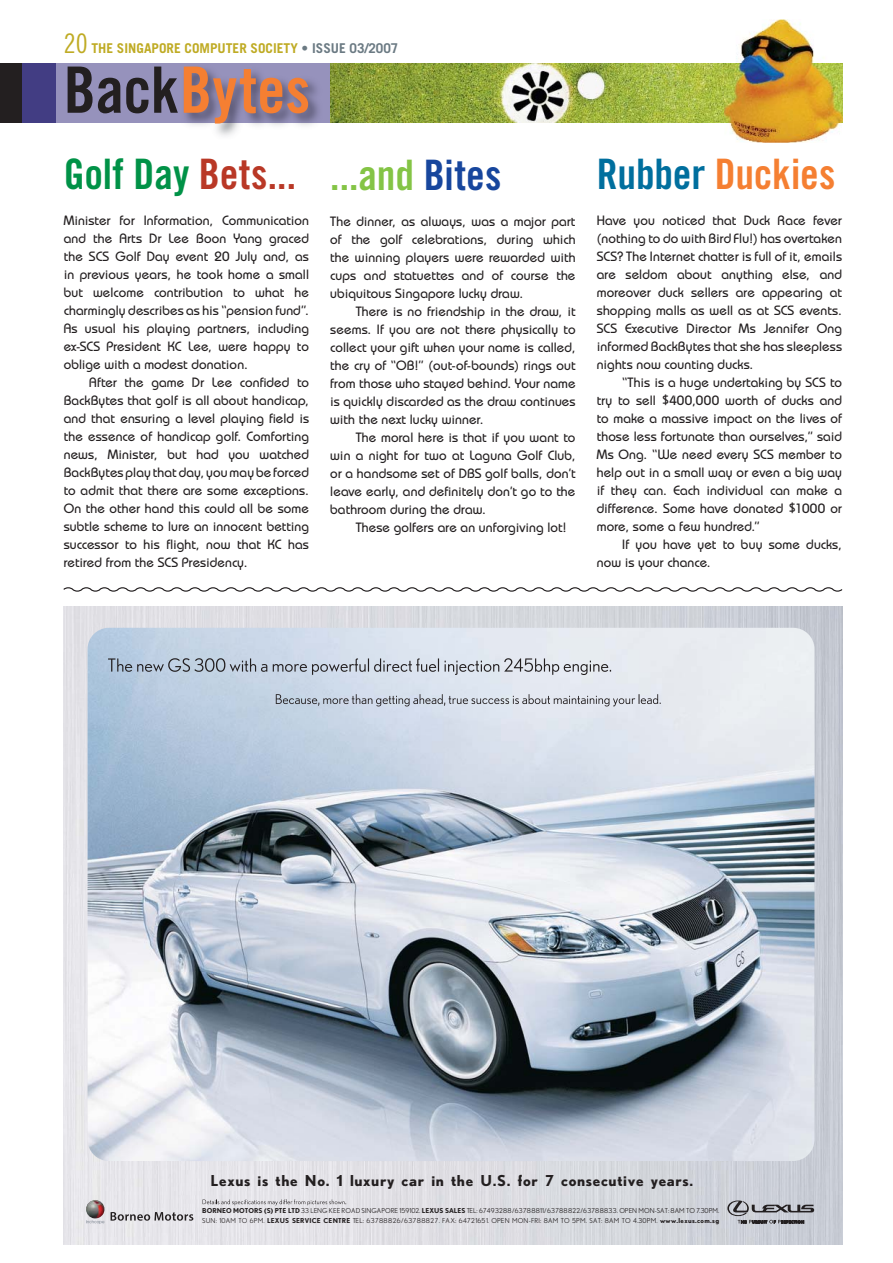
<style>
.page{position:relative;width:893px;height:1263px;background:#fff}
.page>*{position:absolute;margin:0;border:0;box-sizing:border-box;transform-origin:0 0}
.t1{font:64.05px "Trade Gothic Bold Cond Twenty";color:#f57f32}
.t2{font:42px "Trade Gothic Bold Cond Twenty";color:#009247}
.t3{font:42px "Trade Gothic Bold Cond Twenty";letter-spacing:-.005em;color:#f57f32}
.t4{font:42px "Trade Gothic Bold Cond Twenty";color:#84c445}
.t5{font:700 15px "Nobel";letter-spacing:.04em;color:#231f20}
.t6{font:500 13.5px/18px "Bauhaus";letter-spacing:.01em;color:#231f20;text-align:justify}
.t7{font:700 13.5px "Trade Gothic";color:#bfab24}
.t8{font:6.75px/9.4px "Nobel";letter-spacing:.03em;color:#231f20}
.s1{font-family:"Trade Gothic Cond Eighteen";font-weight:400;font-size:27px}
.s2{color:#6b7a83}
.s3{color:#231f20}
.s4{color:#b93826}
.s5{color:#17469d}
.s6{color:#006f9e}
.s7{font-weight:700}
</style>
<div class="page">
<svg style="left:0;top:64px;width:842px;height:59px;background:#8b87af"></svg>
<img style="left:330px;top:64px;width:394px;height:59px">
<div style="left:4px;top:64px;width:51px;height:59px;background:#423d83"></div>
<div style="left:0;top:64px;width:21px;height:59px;background:#231f20"></div>
<img style="left:188px;top:123px;width:126px;height:13px">
<svg style="left:63px;top:587px;width:779px;height:5px"></svg>
<img style="left:64px;top:607px;width:778px;height:637px">
<img style="left:88px;top:628px;width:726px;height:533px;border-radius:21px">
<svg style="left:108px;top:658px;width:159px;height:14px;background:#9fabba"></svg>
<svg style="left:273px;top:658px;width:166px;height:17px;background:#b6beca"></svg>
<svg style="left:445px;top:658px;width:166px;height:17px;background:#c1c4cc"></svg>
<svg style="left:276px;top:694px;width:385px;height:12px;background:#bac0ca"></svg>
<svg style="left:727px;top:1201px;width:88px;height:23px;background:#9b9ca3"></svg>
<svg style="left:203px;top:1199px;width:143px;height:6px"></svg>
<svg style="left:111px;top:1212px;width:82px;height:9px"></svg>
<img style="left:86px;top:1200px;width:18px;height:19px">
<svg style="left:86px;top:1220px;width:18px;height:4px"></svg>
<img style="left:724px;top:19px;width:118px;height:124px">
<p class="t7" style="left:64px;top:43px;width:336px"><span class="s1">20</span> THE SINGAPORE COMPUTER SOCIETY <span class="s2">• ISSUE 03/2007</span></p>
<h1 class="t1" style="left:64px;top:67px;width:248px"><span class="s3">Back</span>Bytes</h1>
<h2 class="t2" style="left:64px;top:159px;width:234px">Golf Day <span class="s4">Bets...</span></h2>
<p class="t6" style="left:64px;top:213px;width:247px">Minister for Information, Communication and the Arts Dr Lee Boon Yang graced the SCS Golf Day event 20 July and, as in previous years, he took home a small but welcome contribution to what he charmingly describes as his “pension fund”.<br>As usual his playing partners, including ex-SCS President KC Lee, were happy to oblige with a modest donation.</p>
<p class="t6" style="left:64px;top:375px;width:247px;text-indent:26px">After the game Dr Lee confided to BackBytes that golf is all about handicap, and that ensuring a level playing field is the essence of handicap golf. Comforting news, Minister, but had you watched BackBytes play that day, you may be forced to admit that there are some exceptions.<br>On the other hand this could all be some subtle scheme to lure an innocent betting successor to his flight, now that KC has retired from the SCS Presidency.</p>
<h2 class="t4" style="left:330px;top:160px;width:173px">...and <span class="s5">Bites</span></h2>
<p class="t6" style="left:330px;top:214px;width:247px">The dinner, as always, was a major part of the golf celebrations, during which the winning players were rewarded with cups and statuettes and of course the ubiquitous Singapore lucky draw.</p>
<p class="t6" style="left:330px;top:304px;width:247px;text-indent:26px">There is no friendship in the draw, it seems. If you are not there physically to collect your gift when your name is called, the cry of “OB!” (out-of-bounds) rings out from those who stayed behind. Your name is quickly discarded as the draw continues with the next lucky winner.</p>
<p class="t6" style="left:330px;top:430px;width:247px;text-indent:26px">The moral here is that if you want to win a night for two at Laguna Golf Club, or a handsome set of DBS golf balls, don’t leave early, and definitely don’t go to the bathroom during the draw.</p>
<p class="t6" style="left:356px;top:520px;width:212px">These golfers are an unforgiving lot!</p>
<h2 class="t3" style="left:597px;top:159px;width:240px"><span class="s6">Rubber</span> Duckies</h2>
<p class="t6" style="left:597px;top:213px;width:247px">Have you noticed that Duck Race fever (nothing to do with Bird Flu!) has overtaken SCS? The Internet chatter is full of it, emails are seldom about anything else, and moreover duck sellers are appearing at shopping malls as well as at SCS events.<br>SCS Executive Director Ms Jennifer Ong informed BackBytes that she has sleepless nights now counting ducks.</p>
<p class="t6" style="left:597px;top:375px;width:247px;text-indent:26px">“This is a huge undertaking by SCS to try to sell $400,000 worth of ducks and to make a massive impact on the lives of those less fortunate than ourselves,” said Ms Ong. “We need every SCS member to help out in a small way or even a big way if they can. Each individual can make a difference. Some have donated $1000 or more, some a few hundred.”</p>
<p class="t6" style="left:597px;top:537px;width:247px;text-indent:26px">If you have yet to buy some ducks, now is your chance.</p>
<p class="t5" style="left:211px;top:1172px;width:484px">Lexus is the No. 1 luxury car in the U.S. for 7 consecutive years.</p>
<p class="t8" style="left:202px;top:1207px;width:518px"><span class="s7">BORNEO MOTORS (S) PTE LTD</span> 33 LENG KEE ROAD SINGAPORE 159102. <span class="s7">LEXUS SALES</span> TEL: 67493288/63788811/63788822/63788833. OPEN MON-SAT: 8AM TO 7.30PM.<br>SUN: 10AM TO 6PM. <span class="s7">LEXUS SERVICE CENTRE</span> TEL: 63788826/63788827. FAX: 64721651. OPEN MON-FRI: 8AM TO 5PM. SAT: 8AM TO 4.30PM. <span class="s7">www.lexus.com.sg</span></p>
</div>
